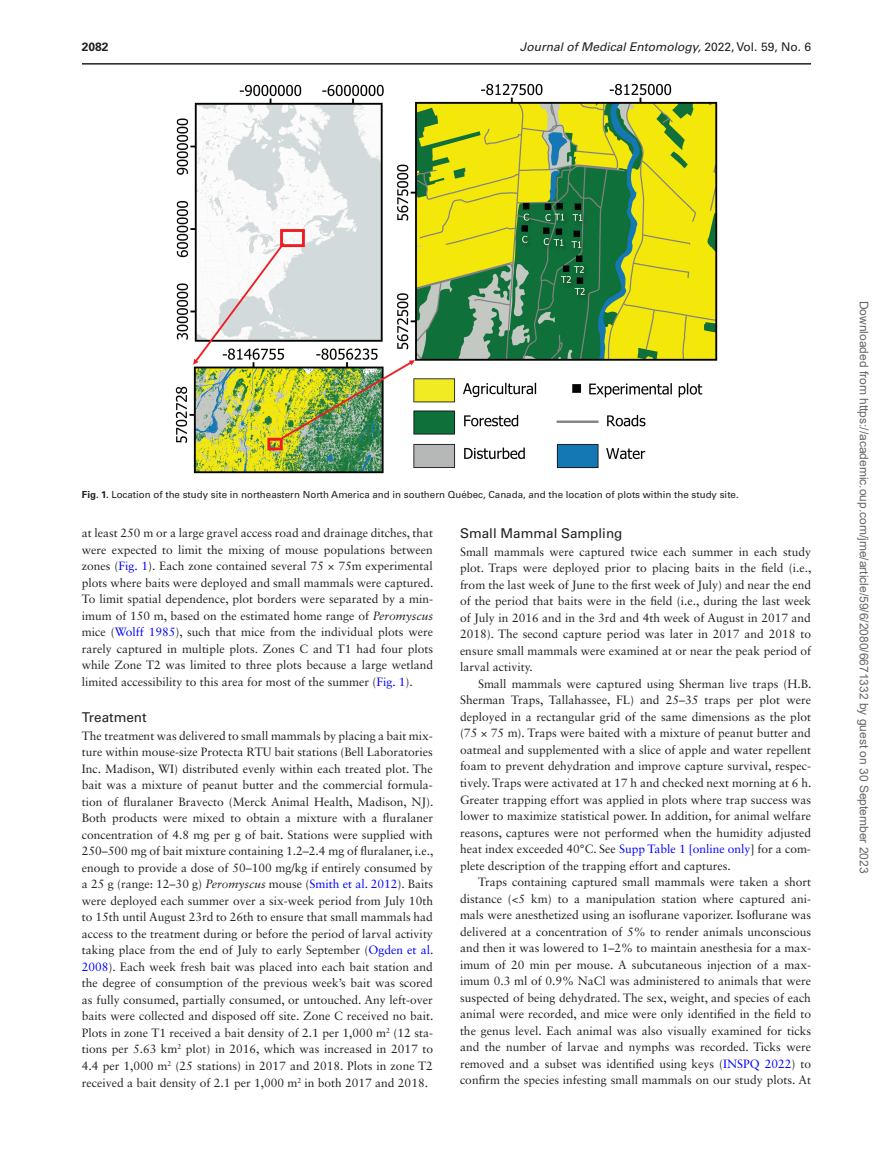
<style>
.page{position:relative;width:893px;height:1174px;background:#fff}
.page>*{position:absolute;margin:0;border:0;box-sizing:border-box;transform-origin:0 0}
.t1{font:13.5px "Univers LT Std";color:#231f20}
.t2{font:12px/16.5px "Sabon LT Std";color:#231f20;text-align:justify}
.t3{font:12px "Arial";color:#666}
.t4{font:italic 12px "Univers LT Std";color:#231f20}
.t5{font:700 12px "Univers LT Std";color:#231f20}
.t6{font:9.75px "Univers LT Std";color:#231f20}
.s1{font-style:normal}
.s2{font-weight:700}
.s3{color:#00f}
.s4{font-style:italic}
</style>
<div class="page">
<hr style="left:82px;top:63px;width:729px;height:2px;background:#231f20">
<img style="left:175px;top:83px;width:543px;height:391px">
<p class="t5" style="left:82px;top:40px;width:28px">2082</p>
<p class="t4" style="left:520px;top:40px;width:293px">Journal of Medical Entomology, <span class="s1">2022, Vol. 59, No. 6</span></p>
<p class="t6" style="left:82px;top:489px;width:658px"><span class="s2">Fig. 1.</span> Location of the study site in northeastern North America and in southern Québec, Canada, and the location of plots within the study site.</p>
<p class="t2" style="left:82px;top:525px;width:353px">at least 250 m or a large gravel access road and drainage ditches, that were expected to limit the mixing of mouse populations between zones (<span class="s3">Fig. 1</span>). Each zone contained several 75 × 75m experimental plots where baits were deployed and small mammals were captured.<br>To limit spatial dependence, plot borders were separated by a min&shy;imum of 150 m, based on the estimated home range of <span class="s4">Peromyscus </span>mice (<span class="s3">Wolff 1985</span>), such that mice from the individual plots were rarely captured in multiple plots. Zones C and T1 had four plots while Zone T2 was limited to three plots because a large wetland limited accessibility to this area for most of the summer (<span class="s3">Fig. 1</span>).</p>
<p class="t1" style="left:82px;top:709px;width:66px">Treatment</p>
<p class="t2" style="left:82px;top:727px;width:353px">The treatment was delivered to small mammals by placing a bait mix&shy;ture within mouse-size Protecta RTU bait stations (Bell Laboratories Inc. Madison, WI) distributed evenly within each treated plot. The bait was a mixture of peanut butter and the commercial formula&shy;tion of fluralaner Bravecto (Merck Animal Health, Madison, NJ).<br>Both products were mixed to obtain a mixture with a fluralaner concentration of 4.8 mg per g of bait. Stations were supplied with 250–500 mg of bait mixture containing 1.2–2.4 mg of fluralaner, i.e., enough to provide a dose of 50–100 mg/kg if entirely consumed by a 25 g (range: 12–30 g) <span class="s4">Peromyscus</span> mouse (<span class="s3">Smith et al. 2012</span>). Baits were deployed each summer over a six-week period from July 10th to 15th until August 23rd to 26th to ensure that small mammals had access to the treatment during or before the period of larval activity taking place from the end of July to early September (<span class="s3">Ogden et al.<br>2008</span>). Each week fresh bait was placed into each bait station and the degree of consumption of the previous week’s bait was scored as fully consumed, partially consumed, or untouched. Any left-over baits were collected and disposed off site. Zone C received no bait.<br>Plots in zone T1 received a bait density of 2.1 per 1,000 m<sup>2</sup> (12 sta&shy;tions per 5.63 km<sup>2</sup> plot) in 2016, which was increased in 2017 to 4.4 per 1,000 m<sup>2</sup> (25 stations) in 2017 and 2018. Plots in zone T2 received a bait density of 2.1 per 1,000 m<sup>2</sup> in both 2017 and 2018.</p>
<p class="t1" style="left:460px;top:525px;width:164px">Small Mammal Sampling</p>
<p class="t2" style="left:460px;top:543px;width:353px">Small mammals were captured twice each summer in each study plot. Traps were deployed prior to placing baits in the field (i.e., from the last week of June to the first week of July) and near the end of the period that baits were in the field (i.e., during the last week of July in 2016 and in the 3rd and 4th week of August in 2017 and 2018). The second capture period was later in 2017 and 2018 to ensure small mammals were examined at or near the peak period of larval activity.</p>
<p class="t2" style="left:460px;top:675px;width:353px;text-indent:18px">Small mammals were captured using Sherman live traps (H.B.<br>Sherman Traps, Tallahassee, FL) and 25–35 traps per plot were deployed in a rectangular grid of the same dimensions as the plot (75 × 75 m). Traps were baited with a mixture of peanut butter and oatmeal and supplemented with a slice of apple and water repellent foam to prevent dehydration and improve capture survival, respec&shy;tively. Traps were activated at 17 h and checked next morning at 6 h.<br>Greater trapping effort was applied in plots where trap success was lower to maximize statistical power. In addition, for animal welfare reasons, captures were not performed when the humidity adjusted heat index exceeded 40°C. See <span class="s3">Supp Table 1 [online only</span>] for a com&shy;plete description of the trapping effort and captures.</p>
<p class="t2" style="left:460px;top:873px;width:353px;text-indent:18px">Traps containing captured small mammals were taken a short distance (&lt;5 km) to a manipulation station where captured ani&shy;mals were anesthetized using an isoflurane vaporizer. Isoflurane was delivered at a concentration of 5% to render animals unconscious and then it was lowered to 1–2% to maintain anesthesia for a max&shy;imum of 20 min per mouse. A subcutaneous injection of a max&shy;imum 0.3 ml of 0.9% NaCl was administered to animals that were suspected of being dehydrated. The sex, weight, and species of each animal were recorded, and mice were only identified in the field to the genus level. Each animal was also visually examined for ticks and the number of larvae and nymphs was recorded. Ticks were removed and a subset was identified using keys (<span class="s3">INSPQ 2022</span>) to confirm the species infesting small mammals on our study plots. At</p>
<p class="t3" style="left:868px;top:300px;width:574px;rotate:90deg">Downloaded from https://academic.oup.com/jme/article/59/6/2080/6671332 by guest on 30 September 2023</p>
</div>
